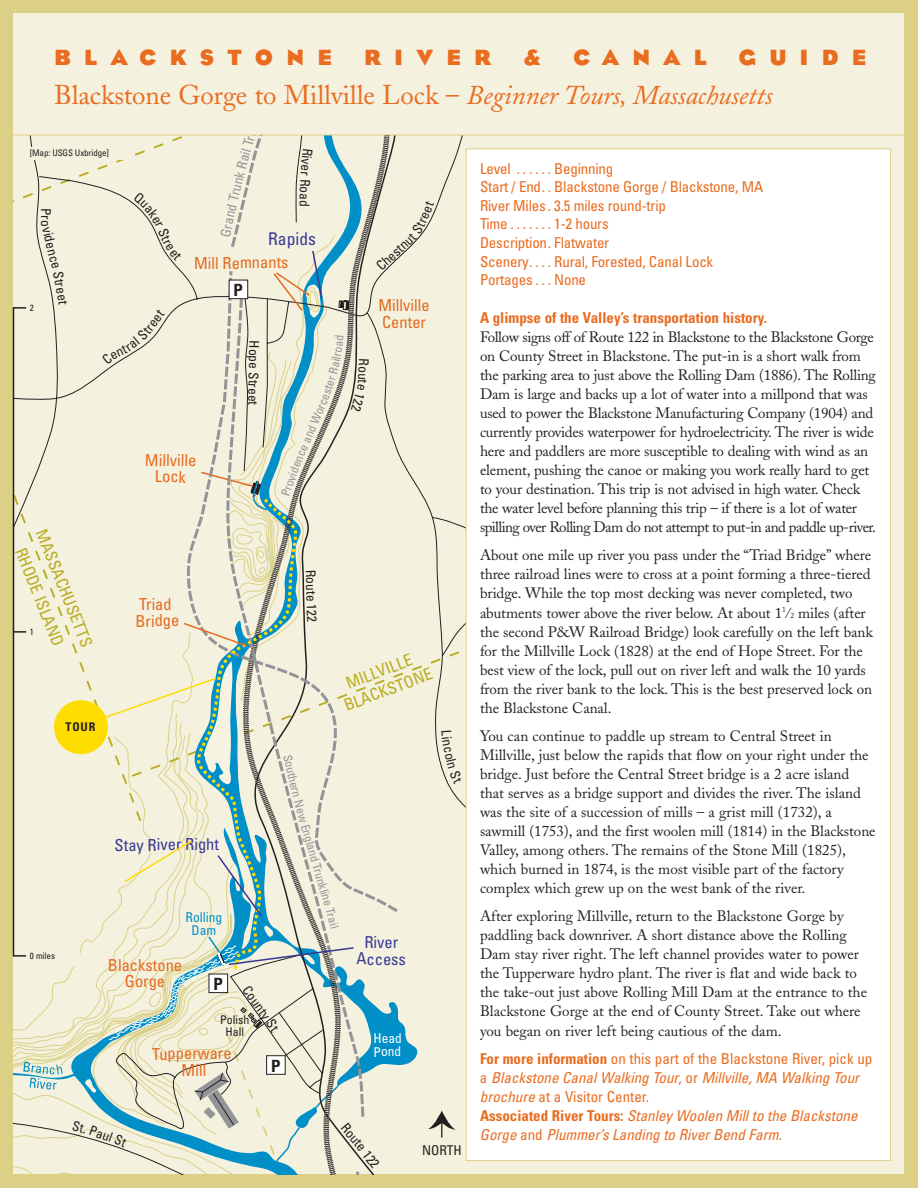
<style>
.page{position:relative;width:918px;height:1188px;background:#dccf86}
.page>*{position:absolute;margin:0;border:0;box-sizing:border-box;transform-origin:0 0}
.t1{font:27px "Adobe Caslon";letter-spacing:-.005em;color:#e96c1f}
.t2{font:700 22.5px "Bureau Eagle";letter-spacing:.59em;color:#e96c1f}
.t3{font:condensed 17.55px "Univers";color:#373996}
.t4{font:700 condensed 16.8px "Univers";color:#231f1f}
.t5{font:condensed 16.5px/16.5px "Univers";letter-spacing:-.005em;color:#e56a1f;text-align:center}
.t6{font:condensed 16.5px/26.2px "Univers";color:#b8ac1f;text-align:center}
.t7{font:condensed 16.5px/16.5px "Univers";color:#373996;text-align:center}
.t8{font:15px/19px "Adobe Caslon";letter-spacing:-.005em;color:#231f1f}
.t9{font:italic condensed 15px/19px "Univers";color:#e96c1f}
.t10{font:condensed 15px/18.6px "Univers";letter-spacing:-.015em;color:#e96c1f}
.t11{font:700 condensed 15px "Univers";color:#e96c1f}
.t12{font:condensed 13.65px "Univers";color:#939497}
.t13{font:condensed 13.5px "Univers";color:#231f1f}
.t14{font:condensed 13.5px/13.5px "Univers";color:#008fc7;text-align:center}
.t15{font:condensed 13.5px/13.5px "Univers";letter-spacing:-.005em;color:#fff}
.t16{font:condensed 12px "Univers";color:#939497}
.t17{font:condensed 12px/12px "Univers";letter-spacing:-.005em;color:#231f1f;text-align:center}
.t18{font:700 condensed 12px "Univers";color:#231f1f}
.t19{font:condensed 9px "Univers";letter-spacing:-.015em;color:#231f1f}
.s1{font-style:italic}
.s2{font-size:7.5px}
.s3{font-weight:700;font-style:normal}
.s4{font-style:normal}
</style>
<div class="page">
<div style="left:14px;top:14px;width:890px;height:1160px;background:#f5f1df"></div>
<div style="left:466px;top:149px;width:425px;height:1012px;background:#fff"></div>
<hr style="left:0;top:135px;width:918px;height:1px;background:#dccf86">
<svg style="left:13px;top:14px;width:449px;height:1160px"></svg>
<h2 class="t2" style="left:54px;top:49px;width:279px">BLACKSTONE</h2>
<h2 class="t2" style="left:364px;top:49px;width:129px">RIVER</h2>
<h2 class="t2" style="left:524px;top:49px;width:19px">&amp;</h2>
<h2 class="t2" style="left:573px;top:49px;width:135px">CANAL</h2>
<h2 class="t2" style="left:739px;top:49px;width:129px">GUIDE</h2>
<h1 class="t1" style="left:54px;top:84px;width:720px">Blackstone Gorge to Millville Lock – <span class="s1">Beginner Tours, Massachusetts</span></h1>
<p class="t19" style="left:30px;top:149px;width:81px">[Map: USGS Uxbridge]</p>
<p class="t13" style="left:51px;top:208px;width:20px;rotate:90deg">Pro</p>
<p class="t13" style="left:52px;top:226px;width:31px;rotate:77deg">viden</p>
<p class="t19" style="left:30px;top:304px;width:5px">2</p>
<p class="t6" style="left:52px;top:526px;width:126px;rotate:68deg">MASSACHUSETTS<br>RHODE ISLAND</p>
<p class="t19" style="left:30px;top:628px;width:5px">1</p>
<p class="t18" style="left:66px;top:723px;width:31px">TOUR</p>
<p class="t12" style="left:228px;top:200px;width:26px;rotate:-76deg">Trun</p>
<p class="t3" style="left:268px;top:232px;width:49px">Rapids</p>
<p class="t5" style="left:194px;top:256px;width:96px">Mill Remnants</p>
<p class="t4" style="left:234px;top:284px;width:11px">P</p>
<p class="t5" style="left:145px;top:453px;width:53px;rotate:1deg">Millville<br>Lock</p>
<p class="t13" style="left:259px;top:341px;width:66px;rotate:91deg">Hope Street</p>
<p class="t13" style="left:386px;top:255px;width:25px;rotate:-43deg">estn</p>
<p class="t5" style="left:378px;top:299px;width:53px;text-align:left">Millville<br>Center</p>
<p class="t13" style="left:369px;top:359px;width:26px;rotate:93deg">Rout</p>
<p class="t13" style="left:368px;top:385px;width:29px;rotate:106deg">e 122</p>
<p class="t5" style="left:135px;top:597px;width:46px;text-align:left">Triad<br>Bridge</p>
<p class="t13" style="left:316px;top:577px;width:34px;rotate:89deg">oute 1</p>
<p class="t6" style="left:342px;top:673px;width:71px;rotate:-21deg">MILLVILLE</p>
<p class="t6" style="left:341px;top:695px;width:95px;rotate:-21deg">BLACKSTONE</p>
<p class="t19" style="left:30px;top:952px;width:27px">0 miles</p>
<p class="t7" style="left:115px;top:838px;width:106px">Stay River Right</p>
<p class="t14" style="left:186px;top:912px;width:38px">Rolling<br>Dam</p>
<p class="t16" style="left:292px;top:754px;width:45px;rotate:77deg">Southern</p>
<p class="t16" style="left:302px;top:799px;width:65px;rotate:74deg">New England</p>
<p class="t16" style="left:320px;top:863px;width:45px;rotate:73deg">Trunkline</p>
<p class="t16" style="left:334px;top:907px;width:22px;rotate:76deg">Trail</p>
<p class="t5" style="left:108px;top:958px;width:76px">Blackstone<br>Gorge</p>
<p class="t4" style="left:213px;top:978px;width:11px">P</p>
<p class="t13" style="left:250px;top:984px;width:54px;rotate:55deg">County St</p>
<p class="t17" style="left:220px;top:1015px;width:31px">Polish<br>Hall</p>
<p class="t5" style="left:152px;top:1047px;width:81px;rotate:-1deg">Tupperware<br>Mill</p>
<p class="t4" style="left:271px;top:1060px;width:11px">P</p>
<p class="t7" style="left:356px;top:936px;width:51px">River<br>Access</p>
<p class="t15" style="left:374px;top:1033px;width:30px">Head<br>Pond</p>
<p class="t13" style="left:92px;top:1125px;width:36px;rotate:20deg">Paul S</p>
<p class="t13" style="left:348px;top:1122px;width:33px;rotate:50deg">Route</p>
<p class="t13" style="left:422px;top:1146px;width:41px">NORTH</p>
<p class="t10" style="left:480px;top:160px;width:285px">Level . . . . . . Beginning<br>Start / End. . Blackstone Gorge / Blackstone, MA<br>River Miles . 3.5 miles round-trip<br>Time . . . . . . . 1-2 hours<br>Description. Flatwater<br>Scenery. . . . Rural, Forested, Canal Lock<br>Portages . . . None</p>
<p class="t11" style="left:480px;top:312px;width:289px">A glimpse of the Valley’s transportation history.</p>
<p class="t8" style="left:480px;top:329px;width:397px">Follow signs off of Route 122 in Blackstone to the Blackstone Gorge on County Street in Blackstone. The put-in is a short walk from the parking area to just above the Rolling Dam (1886). The Rolling Dam is large and backs up a lot of water into a millpond that was used to power the Blackstone Manufacturing Company (1904) and currently provides waterpower for hydroelectricity. The river is wide here and paddlers are more susceptible to dealing with wind as an element, pushing the canoe or making you work really hard to get to your destination. This trip is not advised in high water. Check the water level before planning this trip – if there is a lot of water spilling over Rolling Dam do not attempt to put-in and paddle up-river.</p>
<p class="t8" style="left:480px;top:548px;width:394px">About one mile up river you pass under the “Triad Bridge” where three railroad lines were to cross at a point forming a three-tiered bridge. While the top most decking was never completed, two abutments tower above the river below. At about 1<sup>1</sup>⁄<span class="s2">2</span> miles (after the second P&amp;W Railroad Bridge) look carefully on the left bank for the Millville Lock (1828) at the end of Hope Street. For the best view of the lock, pull out on river left and walk the 10 yards from the river bank to the lock. This is the best preserved lock on the Blackstone Canal.</p>
<p class="t8" style="left:480px;top:728px;width:397px">You can continue to paddle up stream to Central Street in Millville, just below the rapids that flow on your right under the bridge. Just before the Central Street bridge is a 2 acre island that serves as a bridge support and divides the river. The island was the site of a succession of mills – a grist mill (1732), a sawmill (1753), and the first woolen mill (1814) in the Blackstone Valley, among others. The remains of the Stone Mill (1825), which burned in 1874, is the most visible part of the factory complex which grew up on the west bank of the river.</p>
<p class="t8" style="left:480px;top:908px;width:389px">After exploring Millville, return to the Blackstone Gorge by paddling back downriver. A short distance above the Rolling Dam stay river right. The left channel provides water to power the Tupperware hydro plant. The river is flat and wide back to the take-out just above Rolling Mill Dam at the entrance to the Blackstone Gorge at the end of County Street. Take out where you began on river left being cautious of the dam.</p>
<p class="t9" style="left:480px;top:1050px;width:394px"><span class="s3">For more information</span> <span class="s4">on this part of the Blackstone River, pick up a</span> Blackstone Canal Walking Tour<span class="s4">, or</span> Millville, MA Walking Tour brochure <span class="s4">at a Visitor Center.<br></span><span class="s3">Associated River Tours:</span> Stanley Woolen Mill to the Blackstone Gorge <span class="s4">and</span> Plummer’s Landing to River Bend Farm.</p>
</div>
